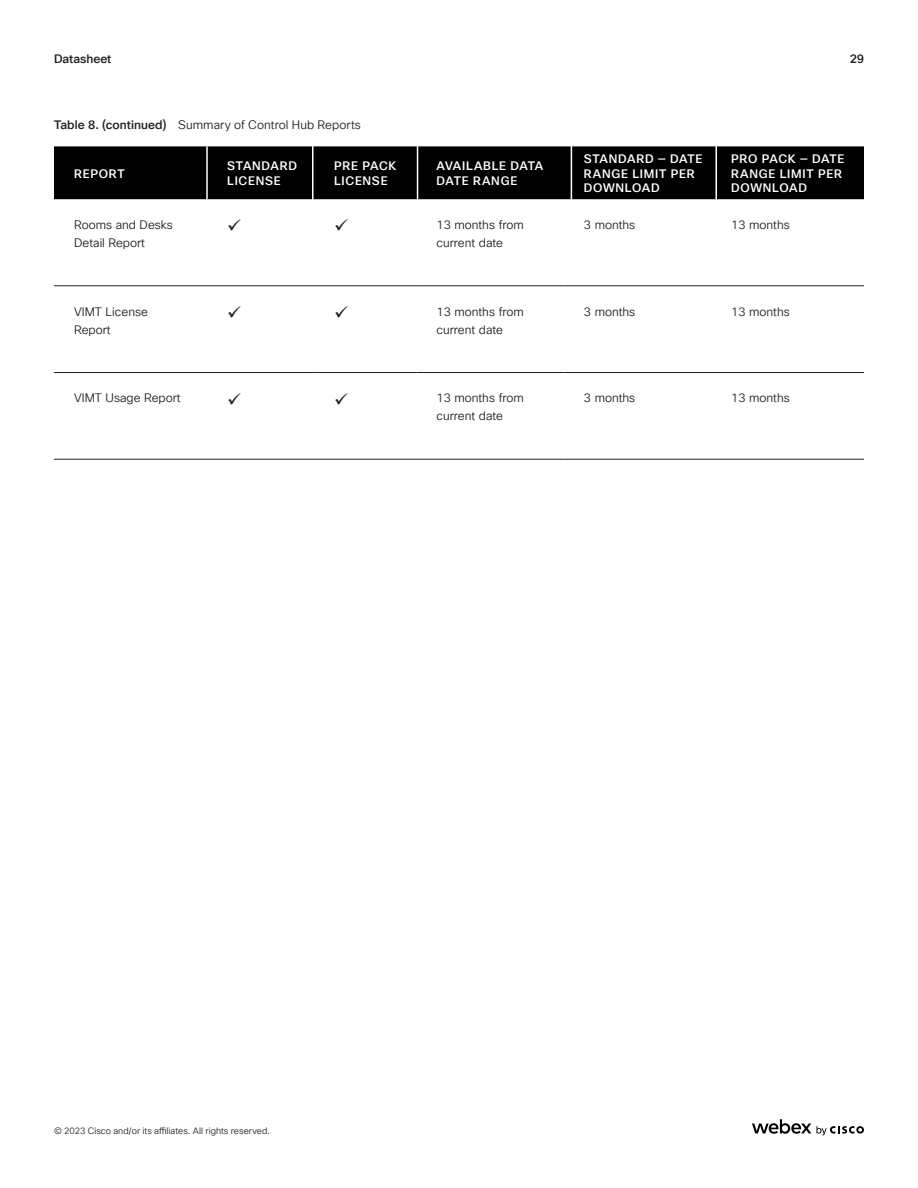
<style>
.page{position:relative;width:918px;height:1188px;background:#fff}
.page>*{position:absolute;margin:0;border:0;box-sizing:border-box;transform-origin:0 0}
.t1{font:12px/18px "Cisco Sans TT Light";color:#231f20}
.t2{font:500 12px/14.4px "Cisco Sans TT";letter-spacing:.06em;color:#fff}
.t3{font:500 12px "Cisco Sans TT";letter-spacing:-.005em;color:#231f20}
.t4{font:9px "Cisco Sans TT Light";letter-spacing:.005em;color:#231f20}
.s1{font-family:"Cisco Sans TT";font-weight:500}
</style>
<div class="page">
<svg style="left:752px;top:1119px;width:112px;height:16px"></svg>
<div style="left:54px;top:146px;width:810px;height:53px;background:#000"></div>
<hr style="left:54px;top:286px;width:153px;height:1px;background:#231f20">
<hr style="left:207px;top:286px;width:107px;height:1px;background:#231f20">
<hr style="left:314px;top:286px;width:102px;height:1px;background:#231f20">
<hr style="left:416px;top:286px;width:148px;height:1px;background:#231f20">
<hr style="left:564px;top:286px;width:147px;height:1px;background:#231f20">
<hr style="left:711px;top:286px;width:153px;height:1px;background:#231f20">
<hr style="left:54px;top:372px;width:153px;height:1px;background:#231f20">
<hr style="left:207px;top:372px;width:107px;height:1px;background:#231f20">
<hr style="left:314px;top:372px;width:102px;height:1px;background:#231f20">
<hr style="left:416px;top:372px;width:148px;height:1px;background:#231f20">
<hr style="left:564px;top:372px;width:147px;height:1px;background:#231f20">
<hr style="left:711px;top:372px;width:153px;height:1px;background:#231f20">
<hr style="left:54px;top:459px;width:153px;height:1px;background:#231f20">
<hr style="left:207px;top:459px;width:107px;height:1px;background:#231f20">
<hr style="left:314px;top:459px;width:102px;height:1px;background:#231f20">
<hr style="left:416px;top:459px;width:148px;height:1px;background:#231f20">
<hr style="left:564px;top:459px;width:147px;height:1px;background:#231f20">
<hr style="left:711px;top:459px;width:153px;height:1px;background:#231f20">
<hr style="left:206px;top:146px;width:2px;height:53px;background:#fff">
<hr style="left:312px;top:143px;width:2px;height:108px;background:#fff">
<hr style="left:417px;top:143px;width:1px;height:108px;background:#fff">
<hr style="left:571px;top:143px;width:1px;height:108px;background:#fff">
<hr style="left:716px;top:143px;width:1px;height:108px;background:#fff">
<p class="t3" style="left:54px;top:51px;width:59px">Datasheet</p>
<p class="t3" style="left:850px;top:51px;width:16px">29</p>
<p class="t1" style="left:54px;top:116px;width:308px"><span class="s1">Table 8. (continued)</span> Summary of Control Hub Reports</p>
<p class="t2" style="left:74px;top:167px;width:52px">REPORT</p>
<p class="t2" style="left:227px;top:159px;width:71px">STANDARD<br>LICENSE</p>
<p class="t2" style="left:334px;top:159px;width:64px">PRE PACK<br>LICENSE</p>
<p class="t2" style="left:436px;top:159px;width:108px">AVAILABLE DATA<br>DATE RANGE</p>
<p class="t2" style="left:584px;top:152px;width:120px">STANDARD — DATE<br>RANGE LIMIT PER<br>DOWNLOAD</p>
<p class="t2" style="left:731px;top:152px;width:115px">PRO PACK — DATE<br>RANGE LIMIT PER<br>DOWNLOAD</p>
<p class="t1" style="left:74px;top:216px;width:100px">Rooms and Desks<br>Detail Report</p>
<p class="t1" style="left:436px;top:216px;width:89px">13 months from current date</p>
<p class="t1" style="left:584px;top:216px;width:53px">3 months</p>
<p class="t1" style="left:731px;top:216px;width:60px">13 months</p>
<p class="t1" style="left:74px;top:303px;width:75px">VIMT License<br>Report</p>
<p class="t1" style="left:436px;top:303px;width:89px">13 months from current date</p>
<p class="t1" style="left:584px;top:303px;width:53px">3 months</p>
<p class="t1" style="left:731px;top:303px;width:60px">13 months</p>
<p class="t1" style="left:74px;top:389px;width:108px">VIMT Usage Report</p>
<p class="t1" style="left:436px;top:389px;width:89px">13 months from current date</p>
<p class="t1" style="left:584px;top:389px;width:53px">3 months</p>
<p class="t1" style="left:731px;top:389px;width:60px">13 months</p>
<p class="t4" style="left:54px;top:1125px;width:217px">© 2023 Cisco and/or its affiliates. All rights reserved.</p>
</div>
